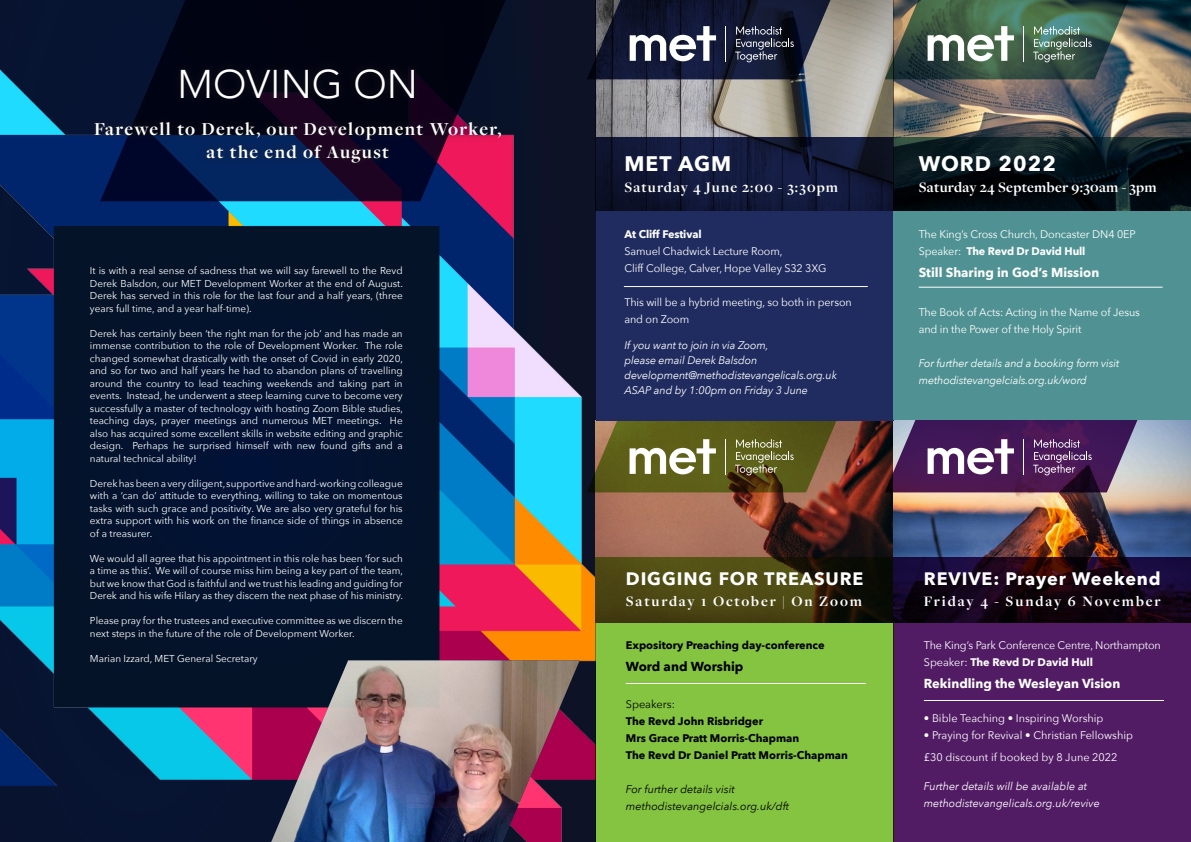
<style>
.page{position:relative;width:1191px;height:842px;background:#fff}
.page>*{position:absolute;margin:0;border:0;box-sizing:border-box;transform-origin:0 0}
.t1{font:300 40px "Avenir";color:#fff}
.t2{font:700 21px "Avenir Next";letter-spacing:.05em;color:#fff}
.t3{font:700 19px/23px "Freight Disp Pro";letter-spacing:.075em;color:#fff;text-align:center}
.t4{font:700 18px "Avenir Next";letter-spacing:.05em;color:#fff}
.t5{font:700 15px "Freight Disp Pro";letter-spacing:.02em;color:#fff}
.t6{font:700 15px "Freight Disp Pro";letter-spacing:.075em;color:#fff}
.t7{font:700 15px "Freight Disp Pro";letter-spacing:.125em;color:#fff}
.t8{font:700 15px "Freight Disp Pro";letter-spacing:.13em;color:#fff}
.t9{font:700 13px "Avenir Next";color:#fff}
.t10{font:700 13px "Avenir Next";color:#000}
.t11{font:11px/17px "Avenir Next";letter-spacing:-.01em;color:#fff}
.t12{font:italic 11px/15px "Avenir Next";letter-spacing:-.01em;color:#fff}
.t13{font:700 11px/17px "Avenir Next";color:#000}
.t14{font:italic 11px/17px "Avenir Next";color:#000}
.t15{font:700 11px "Avenir Next";letter-spacing:-.01em;color:#fff}
.t16{font:11px "Avenir Next";color:#000}
.t17{font:10px/12.5px "Avenir Next";color:#fff;text-align:justify}
.s1{font-weight:700}
</style>
<div class="page">
<img style="left:0;top:19px;width:595px;height:823px">
<img style="left:595px;top:492px;width:596px;height:65px">
<svg style="left:586px;top:141px;width:298px;height:351px;background:#564822"></svg>
<svg style="left:595px;top:557px;width:298px;height:285px;background:#73a334"></svg>
<hr style="left:626px;top:683px;width:240px;height:1px;background:#fff">
<hr style="left:725px;top:439px;width:1px;height:36px;background:#fff">
<svg style="left:629px;top:439px;width:87px;height:35px"></svg>
<svg style="left:735px;top:439px;width:58px;height:36px;background:#75753f"></svg>
<svg style="left:884px;top:420px;width:307px;height:72px;background:#694e76"></svg>
<svg style="left:893px;top:557px;width:298px;height:285px;background:#431653"></svg>
<hr style="left:924px;top:700px;width:240px;height:1px;background:#fff">
<hr style="left:1023px;top:439px;width:1px;height:36px;background:#fff">
<svg style="left:927px;top:439px;width:87px;height:35px"></svg>
<svg style="left:1033px;top:439px;width:58px;height:36px;background:#673f72"></svg>
<div style="left:595px;top:137px;width:298px;height:284px;background:#202c60"></div>
<hr style="left:624px;top:286px;width:243px;height:1px;background:#fff">
<div style="left:893px;top:137px;width:298px;height:283px;background:#509293"></div>
<hr style="left:918px;top:287px;width:244px;height:1px;background:#fff">
<img style="left:595px;top:79px;width:596px;height:132px">
<svg style="left:100px;top:0;width:462px;height:201px;background:#0c0d27"></svg>
<svg style="left:206px;top:660px;width:65px;height:182px;background:#49274e"></svg>
<img style="left:271px;top:660px;width:308px;height:182px">
<svg style="left:587px;top:0;width:604px;height:79px;background:#525d5d"></svg>
<div style="left:86px;top:59px;width:424px;height:113px;background:#231f20;opacity:.75"></div>
<h1 class="t1" style="left:178px;top:67px;width:242px">MOVING ON</h1>
<h3 class="t3" style="left:94px;top:119px;width:409px">Farewell to Derek, our Development Worker, at the end of August</h3>
<p class="t17" style="left:90px;top:265px;width:314px">It is with a real sense of sadness that we will say farewell to the Revd Derek Balsdon, our MET Development Worker at the end of August.<br>Derek has served in this role for the last four and a half years, (three years full time, and a year half-time).</p>
<p class="t17" style="left:90px;top:327px;width:314px">Derek has certainly been ‘the right man for the job’ and has made an immense contribution to the role of Development Worker. The role changed somewhat drastically with the onset of Covid in early 2020, and so for two and half years he had to abandon plans of travelling around the country to lead teaching weekends and taking part in events. Instead, he underwent a steep learning curve to become very successfully a master of technology with hosting Zoom Bible studies, teaching days, prayer meetings and numerous MET meetings. He also has acquired some excellent skills in website editing and graphic design. Perhaps he surprised himself with new found gifts and a natural technical ability!</p>
<p class="t17" style="left:90px;top:477px;width:314px">Derek has been a very diligent, supportive and hard-working colleague with a ‘can do’ attitude to everything, willing to take on momentous tasks with such grace and positivity. We are also very grateful for his extra support with his work on the finance side of things in absence of a treasurer.</p>
<p class="t17" style="left:90px;top:552px;width:315px">We would all agree that his appointment in this role has been ‘for such a time as this’. We will of course miss him being a key part of the team, but we know that God is faithful and we trust his leading and guiding for Derek and his wife Hilary as they discern the next phase of his ministry.</p>
<p class="t17" style="left:90px;top:615px;width:314px">Please pray for the trustees and executive committee as we discern the next steps in the future of the role of Development Worker.</p>
<p class="t17" style="left:90px;top:652px;width:169px">Marian Izzard, MET General Secretary</p>
<h2 class="t2" style="left:624px;top:155px;width:108px">MET AGM</h2>
<h3 class="t6" style="left:624px;top:182px;width:215px">Saturday 4 June 2:00 - 3:30pm</h3>
<p class="t15" style="left:624px;top:229px;width:79px">At Cliff Festival</p>
<p class="t11" style="left:624px;top:242px;width:203px">Samuel Chadwick Lecture Room,<br>Cliff College, Calver, Hope Valley S32 3XG</p>
<p class="t11" style="left:624px;top:293px;width:229px">This will be a hybrid meeting, so both in person and on Zoom</p>
<p class="t12" style="left:624px;top:339px;width:214px">If you want to join in via Zoom,<br>please email Derek Balsdon development@methodistevangelicals.org.uk ASAP and by 1:00pm on Friday 3 June</p>
<h2 class="t2" style="left:918px;top:155px;width:139px">WORD 2022</h2>
<h3 class="t5" style="left:918px;top:182px;width:240px">Saturday 24 September 9:30am - 3pm</h3>
<p class="t11" style="left:918px;top:225px;width:219px">The King’s Cross Church, Doncaster DN4 0EP<br>Speaker: <span class="s1">The Revd Dr David Hull</span></p>
<h3 class="t9" style="left:918px;top:267px;width:182px">Still Sharing in God’s Mission</h3>
<p class="t11" style="left:918px;top:304px;width:223px">The Book of Acts: Acting in the Name of Jesus and in the Power of the Holy Spirit</p>
<p class="t12" style="left:918px;top:356px;width:202px;line-height:17px">For further details and a booking form visit methodistevangelcials.org.uk/word</p>
<h3 class="t4" style="left:626px;top:571px;width:239px">DIGGING FOR TREASURE</h3>
<h3 class="t7" style="left:626px;top:596px;width:238px">Saturday 1 October | On Zoom</h3>
<p class="t13" style="left:626px;top:637px;width:200px">Expository Preaching day-conference</p>
<h3 class="t10" style="left:626px;top:661px;width:119px">Word and Worship</h3>
<p class="t16" style="left:626px;top:697px;width:51px">Speakers:</p>
<p class="t13" style="left:626px;top:713px;width:224px">The Revd John Risbridger<br>Mrs Grace Pratt Morris-Chapman<br>The Revd Dr Daniel Pratt Morris-Chapman</p>
<p class="t14" style="left:626px;top:781px;width:165px">For further details visit methodistevangelcials.org.uk/dft</p>
<h3 class="t4" style="left:924px;top:571px;width:238px">REVIVE: Prayer Weekend</h3>
<h3 class="t8" style="left:924px;top:596px;width:238px">Friday 4 - Sunday 6 November</h3>
<p class="t11" style="left:924px;top:636px;width:238px">The King’s Park Conference Centre, Northampton<br>Speaker: <span class="s1">The Revd Dr David Hull</span></p>
<h3 class="t9" style="left:924px;top:678px;width:198px">Rekindling the Wesleyan Vision</h3>
<p class="t11" style="left:924px;top:709px;width:181px">• Bible Teaching • Inspiring Worship</p>
<p class="t11" style="left:924px;top:724px;width:211px;line-height:22.7px">• Praying for Revival • Christian Fellowship £30 discount if booked by 8 June 2022</p>
<p class="t12" style="left:924px;top:778px;width:177px;line-height:17px">Further details will be available at methodistevangelicals.org.uk/revive</p>
</div>
